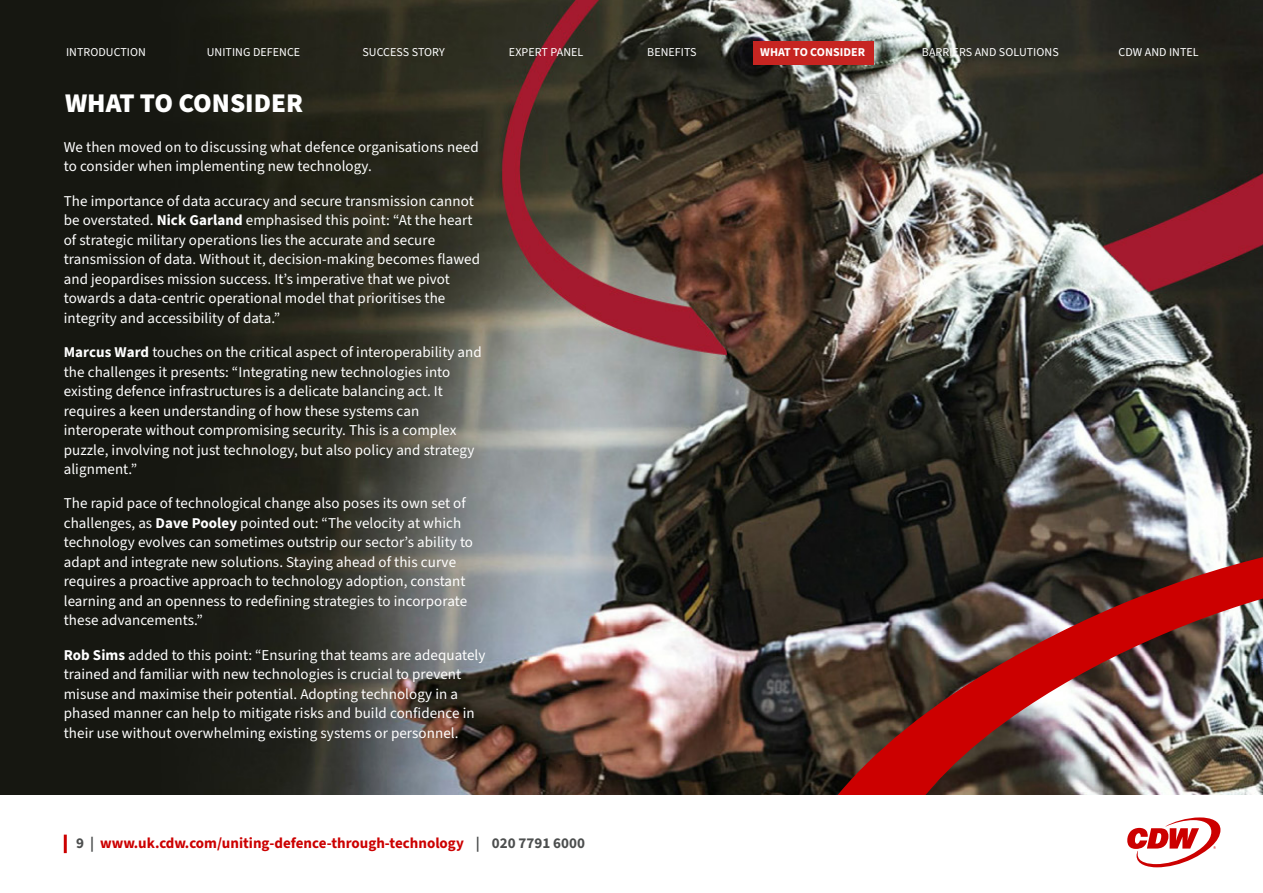
<style>
.page{position:relative;width:1263px;height:893px;background:#fff}
.page>*{position:absolute;margin:0;border:0;box-sizing:border-box;transform-origin:0 0}
.t1{font:900 27px "Source Sans Pro";color:#fff}
.Optional_Subtitle_Grey_Uppercase{font:15px/19.5px "Source Sans 3";letter-spacing:.005em;color:#fff}
.t2{font:700 15px "Source Sans 3";color:#c00}
.Optional_Subtitle_Grey_Sentence_case{font:12px "Source Sans 3";letter-spacing:.005em;color:#fff}
.Optional_Subtitle_Grey_Sentence_case-2{font:700 12px "Source Sans 3";letter-spacing:.005em;color:#fff}
.s1{font-weight:700}
.s2{color:#4c4e4e}
</style>
<div class="page">
<img style="left:0;top:0;width:1263px;height:795px">
<img style="left:753px;top:505px;width:510px;height:290px">
<svg style="left:1127px;top:817px;width:93px;height:50px"></svg>
<hr style="left:64px;top:835px;width:3px;height:18px;background:#c00">
<div style="left:753px;top:41px;width:120px;height:23px;background:#c62521"></div>
<p class="Optional_Subtitle_Grey_Sentence_case" style="left:66px;top:44px;width:81px">INTRODUCTION</p>
<p class="Optional_Subtitle_Grey_Sentence_case" style="left:207px;top:44px;width:95px">UNITING DEFENCE</p>
<p class="Optional_Subtitle_Grey_Sentence_case" style="left:362px;top:44px;width:84px">SUCCESS STORY</p>
<p class="Optional_Subtitle_Grey_Sentence_case" style="left:509px;top:44px;width:76px">EXPERT PANEL</p>
<p class="Optional_Subtitle_Grey_Sentence_case" style="left:647px;top:44px;width:51px">BENEFITS</p>
<p class="Optional_Subtitle_Grey_Sentence_case-2" style="left:760px;top:44px;width:106px">WHAT TO CONSIDER</p>
<p class="Optional_Subtitle_Grey_Sentence_case" style="left:922px;top:44px;width:138px">BARRIERS AND SOLUTIONS</p>
<p class="Optional_Subtitle_Grey_Sentence_case" style="left:1118px;top:44px;width:82px">CDW AND INTEL</p>
<p class="t1" style="left:65px;top:84px;width:240px">WHAT TO CONSIDER</p>
<p class="Optional_Subtitle_Grey_Uppercase" style="left:64px;top:138px;width:416px">We then moved on to discussing what defence organisations need to consider when implementing new technology.</p>
<p class="Optional_Subtitle_Grey_Uppercase" style="left:64px;top:191px;width:418px">The importance of data accuracy and secure transmission cannot be overstated. <span class="s1">Nick Garland</span> emphasised this point: “At the heart of strategic military operations lies the accurate and secure transmission of data. Without it, decision-making becomes flawed and jeopardises mission success. It’s imperative that we pivot towards a data-centric operational model that prioritises the integrity and accessibility of data.”</p>
<p class="Optional_Subtitle_Grey_Uppercase" style="left:64px;top:343px;width:420px"><span class="s1">Marcus Ward</span> touches on the critical aspect of interoperability and the challenges it presents: “Integrating new technologies into existing defence infrastructures is a delicate balancing act. It requires a keen understanding of how these systems can interoperate without compromising security. This is a complex puzzle, involving not just technology, but also policy and strategy alignment.”</p>
<p class="Optional_Subtitle_Grey_Uppercase" style="left:64px;top:494px;width:411px">The rapid pace of technological change also poses its own set of challenges, as <span class="s1">Dave Pooley</span> pointed out: “The velocity at which technology evolves can sometimes outstrip our sector’s ability to adapt and integrate new solutions. Staying ahead of this curve requires a proactive approach to technology adoption, constant learning and an openness to redefining strategies to incorporate these advancements.”</p>
<p class="Optional_Subtitle_Grey_Uppercase" style="left:64px;top:646px;width:423px"><span class="s1">Rob Sims</span> added to this point: “Ensuring that teams are adequately trained and familiar with new technologies is crucial to prevent misuse and maximise their potential. Adopting technology in a phased manner can help to mitigate risks and build confidence in their use without overwhelming existing systems or personnel.</p>
<p class="t2" style="left:76px;top:833px;width:510px"><span class="s2">9 |</span> www.uk.cdw.com/uniting-defence-through-technology <span class="s2">| 020 7791 6000</span></p>
</div>
